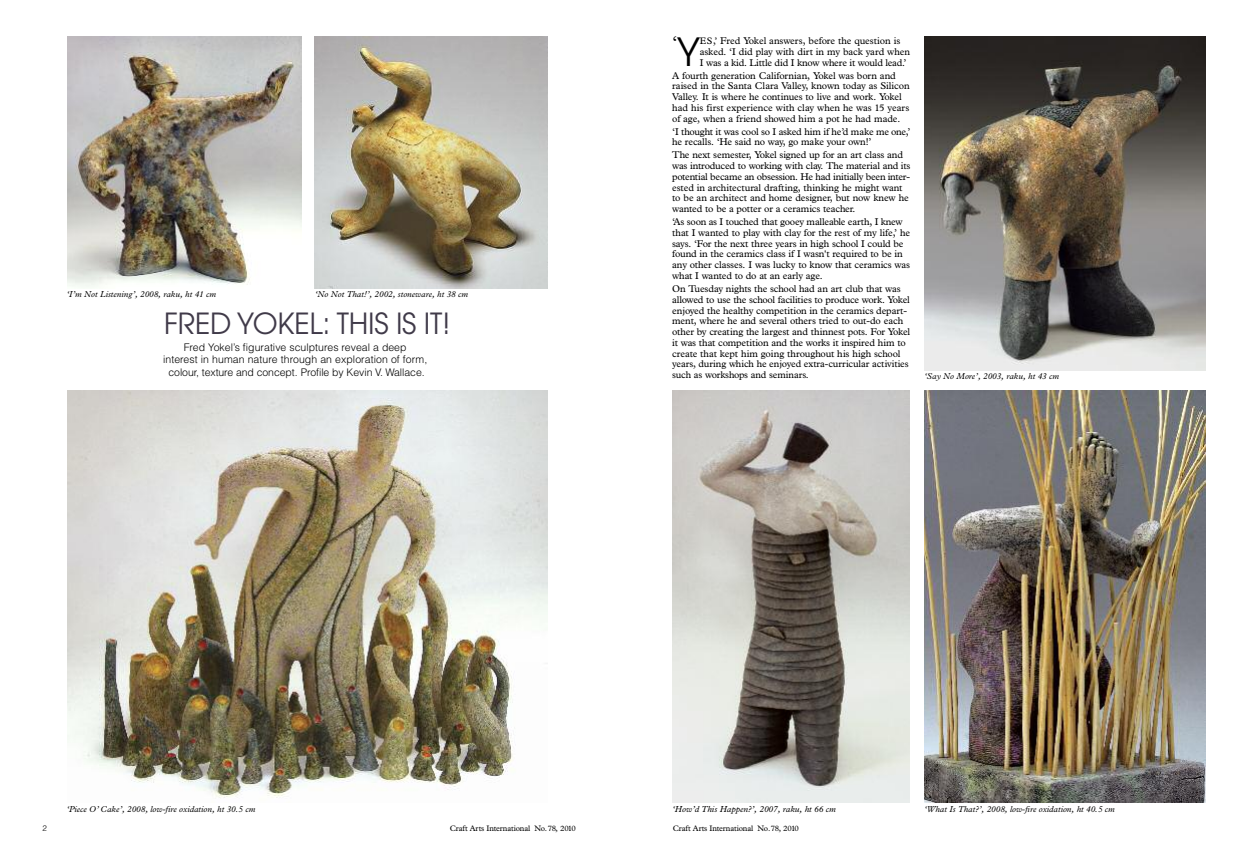
<style>
.page{position:relative;width:1248px;height:851px;background:#fff}
.page>*{position:absolute;margin:0;border:0;box-sizing:border-box;transform-origin:0 0}
.t1{font:38.7px "Avant Garde";color:#000}
.t2{font:29px "Avant Garde";letter-spacing:-.01em;color:#403a49}
.t3{font:17px "M Plantin";color:#000}
.t4{font:300 10.5px/12.5px "Helvetica";letter-spacing:.005em;color:#000;text-align:center}
.t5{font:9.9px/10.8px "M Plantin";letter-spacing:-.01em;color:#000}
.t6{font:9.8px/10.7px "M Plantin";color:#000}
.t7{font:italic 8.8px "M Plantin";color:#000}
.t8{font:italic 8.6px "M Plantin";letter-spacing:.005em;color:#000}
.t9{font:8px "M Plantin";letter-spacing:-.015em;color:#000}
.t10{font:300 8px "Helvetica";color:#000}
.s1{font-size:9.5px}
.s2{font-size:9.8px}
</style>
<div class="page">
<img style="left:68px;top:390px;width:479px;height:408px">
<img style="left:314px;top:37px;width:233px;height:251px">
<img style="left:924px;top:390px;width:281px;height:412px">
<img style="left:68px;top:37px;width:233px;height:250px">
<img style="left:924px;top:37px;width:281px;height:333px">
<img style="left:672px;top:390px;width:237px;height:412px">
<p class="t8" style="left:66px;top:291px;width:151px">‘I’m Not Listening’, 2008, raku, ht 41 cm</p>
<p class="t8" style="left:314px;top:291px;width:155px">‘No Not That!’, 2002, stoneware, ht 38 cm</p>
<h2 class="t2" style="left:164px;top:312px;width:288px">FRED YOKEL: THIS IS IT!</h2>
<p class="t4" style="left:163px;top:341px;width:266px">Fred Yokel’s figurative sculptures reveal a deep<br>interest in human nature through an exploration of form, colour, texture and concept. Profile by Kevin V. Wallace.</p>
<h3 class="t3" style="left:672px;top:37px;width:6px">‘</h3>
<h1 class="t1" style="left:677px;top:37px;width:24px">Y</h1>
<p class="t5" style="left:700px;top:36px;width:211px"><span class="s1">ES,’</span> Fred Yokel answers, before the question is asked. ‘I did play with dirt in my back yard when<br>I was a kid. Little did I know where it would lead.’</p>
<p class="t5" style="left:672px;top:71px;width:239px">A fourth generation Californian, Yokel was born and raised in the Santa Clara Valley, known today as Silicon Valley. It is where he continues to live and work. Yokel had his first experience with clay when he was 15 years of age, when a friend showed him a pot he had made.</p>
<p class="t5" style="left:672px;top:127px;width:239px">‘I thought it was cool so I asked him if he’d make me one,’ he recalls. ‘He said no way, go make your own!’</p>
<p class="t5" style="left:672px;top:150px;width:240px">The next semester, Yokel signed up for an art class and was introduced to working with clay. The material and its potential became an obsession. He had initially been inter&shy;ested in architectural drafting, thinking he might want to be an architect and home designer, but now knew he wanted to be a potter or a ceramics teacher.</p>
<p class="t5" style="left:672px;top:217px;width:239px">‘As soon as I touched that gooey malleable earth, I knew that I wanted to play with clay for the rest of my life,’ he says. ‘For the next three years in high school I could be found in the ceramics class if I wasn't required to be in any other classes. I was lucky to know that ceramics was what I wanted to do at an early age.</p>
<p class="t5" style="left:672px;top:284px;width:239px">On Tuesday nights the school had an art club that was allowed to use the school facilities to produce work. Yokel enjoyed the healthy competition in the ceramics depart&shy;ment, where he and several others tried to out-do each other by creating the largest and thinnest pots. For Yokel it was that competition and the works it inspired him to create that kept him going throughout his high <span class="s2">school</span></p>
<p class="t6" style="left:672px;top:359px;width:238px">years, during which he enjoyed extra-curricular activities such as workshops and seminars.</p>
<p class="t8" style="left:924px;top:373px;width:136px">‘Say No More’, 2003, raku, ht 43 cm</p>
<p class="t8" style="left:66px;top:805px;width:190px">‘Piece O’ Cake’, 2008, low-fire oxidation, ht 30.5 cm</p>
<p class="t7" style="left:672px;top:805px;width:165px">‘How’d This Happen?’, 2007, raku, ht 66 cm</p>
<p class="t8" style="left:924px;top:805px;width:192px">‘What Is That?’, 2008, low-fire oxidation, ht 40.5 cm</p>
<p class="t10" style="left:42px;top:823px;width:6px">2</p>
<p class="t9" style="left:449px;top:825px;width:127px">Craft Arts International No.78, 2010</p>
<p class="t9" style="left:672px;top:825px;width:127px">Craft Arts International No.78, 2010</p>
</div>
